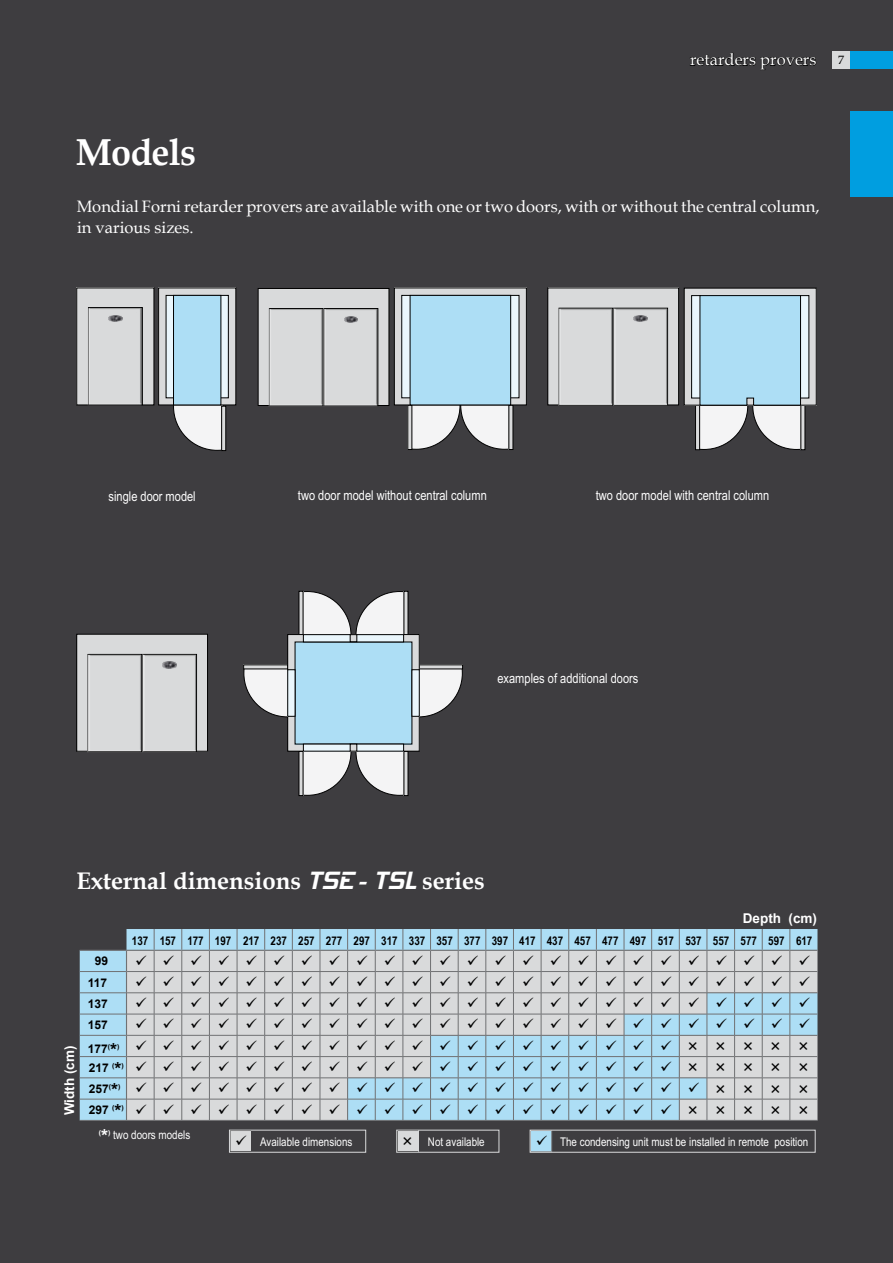
<style>
.page{position:relative;width:893px;height:1263px;background:#3e3d40}
.page>*{position:absolute;margin:0;border:0;box-sizing:border-box;transform-origin:0 0}
.t1{font:700 37.5px "Book Antiqua";letter-spacing:-.02em;color:#fff;scale:.96 1}
.t2{font:700 24px "Book Antiqua";color:#fff}
.t3{font:700 18px "Arial";color:#000}
.t4{font:700 18px "Arial";color:#fff}
.t5{font:16.5px/21.6px "Book Antiqua";color:#fff}
.t6{font:15px "Wingdings";color:#000}
.t7{font:13.5px "Arial Narrow";color:#fff}
.t8{font:700 13.5px "Arial";color:#fff}
.t9{font:12px "Arial Narrow";color:#fff}
.t10{font:700 12px "Arial Narrow";color:#000}
.t11{font:700 12px "Arial";color:#000}
.t12{font:12px "Book Antiqua";color:#000}
.t13{font:700 7.05px "Arial";color:#000}
.t14{font:700 7.05px "Arial";color:#fff}
.s1{font-family:"Hemi Head 426";font-weight:400;font-size:30px}
.s2{color:#000}
</style>
<div class="page">
<div style="left:850px;top:51px;width:43px;height:17px;background:#009ee0"></div>
<div style="left:832px;top:51px;width:17px;height:17px;background:#d9dadb"></div>
<svg style="left:243px;top:591px;width:220px;height:205px"></svg>
<svg style="left:289px;top:636px;width:128px;height:113px"></svg>
<div style="left:287px;top:634px;width:132px;height:117px;border:1px solid #000"></div>
<div style="left:295px;top:642px;width:117px;height:102px;background:#addef5"></div>
<div style="left:288px;top:670px;width:7px;height:46px;background:#eaf6fc"></div>
<div style="left:287px;top:669px;width:8px;height:47px;border:1px solid #000"></div>
<div style="left:303px;top:744px;width:101px;height:7px;background:#eaf6fc"></div>
<div style="left:350px;top:744px;width:7px;height:7px;background:#d9dadb"></div>
<div style="left:412px;top:670px;width:7px;height:46px;background:#eaf6fc"></div>
<div style="left:303px;top:635px;width:101px;height:7px;background:#eaf6fc"></div>
<div style="left:303px;top:634px;width:101px;height:8px;border:1px solid #000"></div>
<div style="left:350px;top:635px;width:7px;height:7px;background:#d9dadb"></div>
<div style="left:350px;top:634px;width:7px;height:8px;border:1px solid #000"></div>
<svg style="left:173px;top:405px;width:51px;height:46px"></svg>
<div style="left:159px;top:288px;width:77px;height:117px;background:#d9dadb"></div>
<div style="left:158px;top:288px;width:78px;height:117px;border:1px solid #000"></div>
<div style="left:166px;top:295px;width:62px;height:103px;background:#eaf6fc"></div>
<div style="left:166px;top:295px;width:63px;height:103px;border:1px solid #000"></div>
<div style="left:174px;top:295px;width:47px;height:110px;background:#addef5"></div>
<div style="left:173px;top:295px;width:48px;height:110px;border:1px solid #000"></div>
<hr style="left:222px;top:406px;width:4px;height:45px;background:#d9dadb">
<div style="left:221px;top:406px;width:5px;height:45px;border:1px solid #000"></div>
<div style="left:77px;top:288px;width:77px;height:117px;background:#d9dadb"></div>
<div style="left:87px;top:305px;width:56px;height:101px;background:#000;opacity:.75"></div>
<img style="left:108px;top:315px;width:14px;height:6px">
<div style="left:548px;top:288px;width:131px;height:117px;background:#d9dadb"></div>
<div style="left:548px;top:288px;width:131px;height:117px;border:1px solid #000"></div>
<div style="left:557px;top:306px;width:57px;height:100px;background:#000;opacity:.75"></div>
<div style="left:612px;top:306px;width:56px;height:100px;background:#000;opacity:.75"></div>
<svg style="left:634px;top:315px;width:13px;height:7px"></svg>
<div style="left:695px;top:405px;width:5px;height:45px;background:#d9dadb"></div>
<div style="left:695px;top:405px;width:5px;height:45px;border:1px solid #000"></div>
<svg style="left:698px;top:405px;width:103px;height:45px"></svg>
<div style="left:684px;top:288px;width:132px;height:117px;background:#d9dadb"></div>
<div style="left:684px;top:288px;width:132px;height:117px;border:1px solid #000"></div>
<div style="left:692px;top:296px;width:117px;height:102px;background:#eaf6fc"></div>
<div style="left:691px;top:295px;width:118px;height:103px;border:1px solid #000"></div>
<div style="left:700px;top:296px;width:100px;height:109px;background:#addef5"></div>
<div style="left:700px;top:295px;width:101px;height:110px;border:1px solid #000"></div>
<div style="left:747px;top:398px;width:7px;height:7px;background:#d9dadb"></div>
<div style="left:747px;top:398px;width:7px;height:7px;border:1px solid #000"></div>
<svg style="left:410px;top:405px;width:99px;height:45px"></svg>
<svg style="left:396px;top:290px;width:129px;height:113px;background:#c7c8c9"></svg>
<div style="left:394px;top:288px;width:133px;height:117px;border:1px solid #000"></div>
<div style="left:402px;top:295px;width:117px;height:103px;background:#eaf6fc"></div>
<div style="left:410px;top:295px;width:101px;height:110px;background:#addef5"></div>
<div style="left:410px;top:295px;width:101px;height:110px;border:1px solid #000"></div>
<div style="left:258px;top:288px;width:131px;height:117px;background:#d9dadb"></div>
<div style="left:258px;top:288px;width:131px;height:118px;border:1px solid #000"></div>
<div style="left:267px;top:305px;width:60px;height:102px;background:#000;opacity:.75"></div>
<div style="left:323px;top:306px;width:56px;height:101px;background:#000;opacity:.75"></div>
<img style="left:344px;top:316px;width:14px;height:6px">
<div style="left:77px;top:634px;width:131px;height:117px;background:#d9dadb"></div>
<div style="left:77px;top:634px;width:131px;height:117px;border:1px solid #000"></div>
<div style="left:86px;top:651px;width:59px;height:102px;background:#000;opacity:.75"></div>
<div style="left:141px;top:652px;width:56px;height:101px;background:#000;opacity:.75"></div>
<svg style="left:163px;top:662px;width:13px;height:6px"></svg>
<svg style="left:231px;top:1132px;width:20px;height:18px"></svg>
<div style="left:229px;top:1130px;width:137px;height:22px;border:1px solid #d9dadb"></div>
<svg style="left:532px;top:1132px;width:20px;height:18px"></svg>
<div style="left:530px;top:1130px;width:285px;height:22px;border:1px solid #d9dadb"></div>
<div style="left:396px;top:1130px;width:103px;height:22px;border:1px solid #d9dadb"></div>
<div style="left:850px;top:112px;width:43px;height:85px;background:#009ee0"></div>
<svg style="left:689px;top:52px;width:128px;height:18px;background:#2c2b2d"></svg>
<svg style="left:80px;top:929px;width:46px;height:191px;background:#9fcade"></svg>
<hr style="left:80px;top:971px;width:46px;height:1px;background:#707173">
<hr style="left:80px;top:992px;width:46px;height:1px;background:#707173">
<hr style="left:80px;top:1014px;width:46px;height:1px;background:#707173">
<hr style="left:80px;top:1035px;width:46px;height:1px;background:#707173">
<hr style="left:80px;top:1056px;width:46px;height:1px;background:#707173">
<hr style="left:80px;top:1077px;width:46px;height:1px;background:#707173">
<hr style="left:80px;top:1099px;width:46px;height:1px;background:#707173">
<hr style="left:80px;top:1120px;width:46px;height:1px;background:#707173">
<hr style="left:80px;top:950px;width:46px;height:1px;background:#707173">
<svg style="left:397px;top:1130px;width:21px;height:22px"></svg>
<svg style="left:126px;top:929px;width:691px;height:192px;background:#c1d2da"></svg>
<p class="t5" style="left:690px;top:48px;width:128px">retarders provers</p>
<p class="t12" style="left:838px;top:51px;width:7px">7</p>
<h1 class="t1" style="left:76px;top:127px;width:127px">Models</h1>
<p class="t5" style="left:77px;top:195px;width:744px">Mondial Forni retarder provers are available with one or two doors, with or without the central column, in various sizes.</p>
<p class="t7" style="left:109px;top:488px;width:89px">single door model</p>
<p class="t7" style="left:298px;top:487px;width:190px">two door model without central column</p>
<p class="t7" style="left:596px;top:487px;width:175px">two door model with central column</p>
<p class="t7" style="left:497px;top:670px;width:142px">examples of additional doors</p>
<h2 class="t2" style="left:77px;top:865px;width:410px">External dimensions <span class="s1">TSE</span> - <span class="s1">TSL</span> series</h2>
<p class="t8" style="left:60px;top:1115px;width:71px;rotate:-90deg">Width (cm)</p>
<p class="t8" style="left:743px;top:910px;width:76px">Depth (cm)</p>
<p class="t10" style="left:132px;top:932px;width:682px">137 157 177 197 217 237 257 277 297 317 337 357 377 397 417 437 457 477 497 517 537 557 577 597 617</p>
<p class="t11" style="left:95px;top:953px;width:15px">99</p>
<p class="t6" style="left:135px;top:953px;width:677px">✓✓✓✓✓✓✓✓✓✓✓✓✓✓✓✓✓✓✓✓✓✓✓✓✓</p>
<p class="t11" style="left:88px;top:974px;width:21px">117</p>
<p class="t6" style="left:135px;top:974px;width:677px">✓✓✓✓✓✓✓✓✓✓✓✓✓✓✓✓✓✓✓✓✓✓✓✓✓</p>
<p class="t11" style="left:88px;top:996px;width:22px">137</p>
<p class="t6" style="left:135px;top:996px;width:677px">✓✓✓✓✓✓✓✓✓✓✓✓✓✓✓✓✓✓✓✓✓✓✓✓✓</p>
<p class="t11" style="left:88px;top:1017px;width:22px">157</p>
<p class="t6" style="left:135px;top:1017px;width:677px">✓✓✓✓✓✓✓✓✓✓✓✓✓✓✓✓✓✓✓✓✓✓✓✓✓</p>
<p class="t11" style="left:88px;top:1040px;width:24px">177<sup>(</sup></p>
<p class="t3" style="left:110px;top:1037px;width:9px">*</p>
<p class="t13" style="left:117px;top:1041px;width:556px">) ✓✓✓✓✓✓✓✓✓✓✓✓✓✓✓✓✓✓✓✓</p>
<p class="t11" style="left:89px;top:1059px;width:27px">217 <sup>(</sup></p>
<p class="t3" style="left:115px;top:1056px;width:9px">*</p>
<p class="t13" style="left:122px;top:1060px;width:552px">) ✓✓✓✓✓✓✓✓✓✓✓✓✓✓✓✓✓✓✓✓</p>
<p class="t11" style="left:89px;top:1081px;width:24px">257<sup>(</sup></p>
<p class="t3" style="left:111px;top:1078px;width:9px">*</p>
<p class="t13" style="left:118px;top:1082px;width:583px">) ✓✓✓✓✓✓✓✓✓✓✓✓✓✓✓✓✓✓✓✓✓</p>
<p class="t11" style="left:89px;top:1102px;width:27px">297 <sup>(</sup></p>
<p class="t3" style="left:115px;top:1099px;width:9px">*</p>
<p class="t13" style="left:122px;top:1103px;width:552px">) ✓✓✓✓✓✓✓✓✓✓✓✓✓✓✓✓✓✓✓✓</p>
<p class="t14" style="left:99px;top:1127px;width:4px">(</p>
<p class="t4" style="left:101px;top:1123px;width:9px">*</p>
<p class="t9" style="left:108px;top:1127px;width:84px"><sup>)</sup> two doors models</p>
<p class="t9" style="left:235px;top:1134px;width:119px"><span class="s2">✓</span> Available dimensions</p>
<p class="t9" style="left:428px;top:1134px;width:58px">Not available</p>
<p class="t9" style="left:536px;top:1134px;width:274px"><span class="s2">✓</span> The condensing unit must be installed in remote position</p>
</div>
